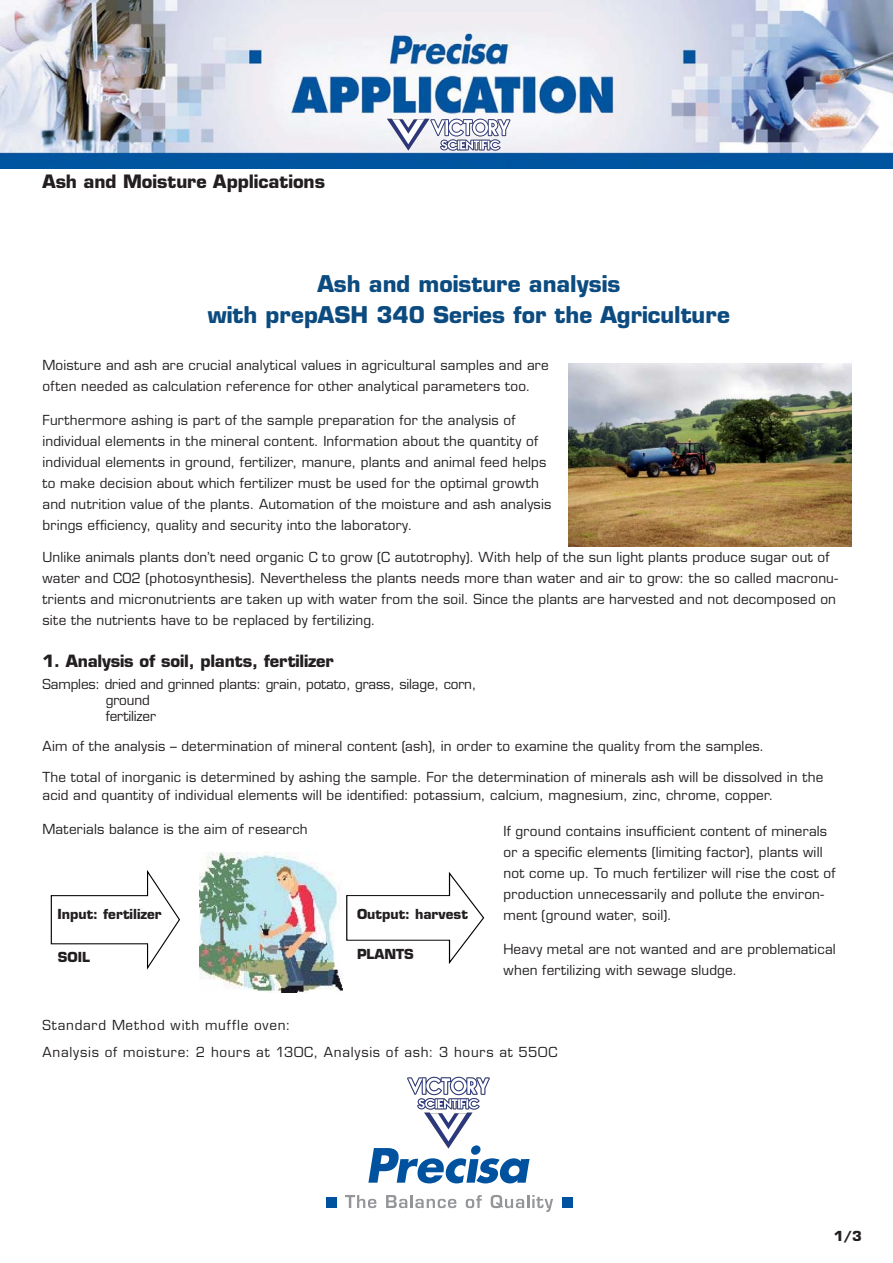
<style>
.page{position:relative;width:893px;height:1263px;background:#fff}
.page>*{position:absolute;margin:0;border:0;box-sizing:border-box;transform-origin:0 0}
.t1{font:700 22.5px/31.5px "Eurostile LT";color:#0c4b7f;text-align:center}
.t2{font:700 18px "Eurostile LT";color:#231f20}
.t3{font:700 16.5px "Eurostile LT";letter-spacing:-.01em;color:#231f20}
.t4{font:13.5px/21px "Eurostile LT";letter-spacing:.015em;color:#231f20}
.t5{font:13.5px/27.8px "Eurostile LT";letter-spacing:.055em;color:#231f20}
.t6{font:13.5px/15.8px "Eurostile LT";letter-spacing:-.01em;color:#231f20}
.t7{font:700 13.5px "Eurostile LT";color:#231f20}
</style>
<div class="page">
<img style="left:0;top:0;width:893px;height:168px">
<svg style="left:368px;top:1159px;width:161px;height:24px"></svg>
<svg style="left:345px;top:1195px;width:31px;height:13px"></svg>
<svg style="left:386px;top:1195px;width:70px;height:13px"></svg>
<svg style="left:466px;top:1195px;width:16px;height:13px"></svg>
<svg style="left:491px;top:1195px;width:62px;height:17px"></svg>
<div style="left:326px;top:1197px;width:11px;height:11px;background:#00529f"></div>
<div style="left:562px;top:1197px;width:11px;height:11px;background:#00529f"></div>
<img style="left:569px;top:363px;width:283px;height:183px">
<img style="left:200px;top:852px;width:142px;height:141px">
<svg style="left:50px;top:870px;width:130px;height:100px"></svg>
<svg style="left:346px;top:872px;width:139px;height:92px"></svg>
<img style="left:372px;top:1076px;width:145px;height:83px">
<img style="left:377px;top:109px;width:153px;height:51px">
<h2 class="t2" style="left:43px;top:174px;width:284px">Ash and Moisture Applications</h2>
<h1 class="t1" style="left:208px;top:270px;width:524px">Ash and moisture analysis<br>with prepASH 340 Series for the Agriculture</h1>
<p class="t4" style="left:43px;top:356px;width:508px">Moisture and ash are crucial analytical values in agricultural samples and are often needed as calculation reference for other analytical parameters too.</p>
<p class="t4" style="left:43px;top:411px;width:510px">Furthermore ashing is part of the sample preparation for the analysis of individual elements in the mineral content. Information about the quantity of individual elements in ground, fertilizer, manure, plants and animal feed helps to make decision about which fertilizer must be used for the optimal growth and nutrition value of the plants. Automation of the moisture and ash analysis brings efficiency, quality and security into the laboratory.</p>
<p class="t4" style="left:43px;top:548px;width:797px">Unlike animals plants don’t need organic C to grow (C autotrophy). With help of the sun light plants produce sugar out of water and CO2 (photosynthesis). Nevertheless the plants needs more than water and air to grow: the so called macronu&shy;trients and micronutrients are taken up with water from the soil. Since the plants are harvested and not decomposed on site the nutrients have to be replaced by fertilizing.</p>
<p class="t3" style="left:43px;top:655px;width:293px">1. Analysis of soil, plants, fertilizer</p>
<p class="t6" style="left:106px;top:678px;width:372px;text-indent:-63px">Samples: dried and grinned plants: grain, potato, grass, silage, corn, ground<br>fertilizer</p>
<p class="t4" style="left:43px;top:737px;width:723px">Aim of the analysis – determination of mineral content (ash), in order to examine the quality from the samples.</p>
<p class="t4" style="left:43px;top:770px;width:782px;line-height:18px">The total of inorganic is determined by ashing the sample. For the determination of minerals ash will be dissolved in the acid and quantity of individual elements will be identified: potassium, calcium, magnesium, zinc, chrome, copper.</p>
<p class="t4" style="left:43px;top:820px;width:267px">Materials balance is the aim of research</p>
<p class="t4" style="left:503px;top:822px;width:334px">If ground contains insufficient content of minerals or a specific elements (limiting factor), plants will not come up. To much fertilizer will rise the cost of production unnecessarily and pollute the environ&shy;ment (ground water, soil).</p>
<p class="t4" style="left:503px;top:939px;width:334px">Heavy metal are not wanted and are problematical when fertilizing with sewage sludge.</p>
<p class="t7" style="left:57px;top:909px;width:106px">Input: fertilizer</p>
<p class="t7" style="left:357px;top:909px;width:112px">Output: harvest</p>
<p class="t7" style="left:58px;top:952px;width:34px">SOIL</p>
<p class="t7" style="left:357px;top:949px;width:58px">PLANTS</p>
<p class="t5" style="left:42px;top:1012px;width:516px">Standard Method with muffle oven:<br>Analysis of moisture: 2 hours at 130C, Analysis of ash: 3 hours at 550C</p>
<p class="t7" style="left:834px;top:1230px;width:30px">1/3</p>
</div>
